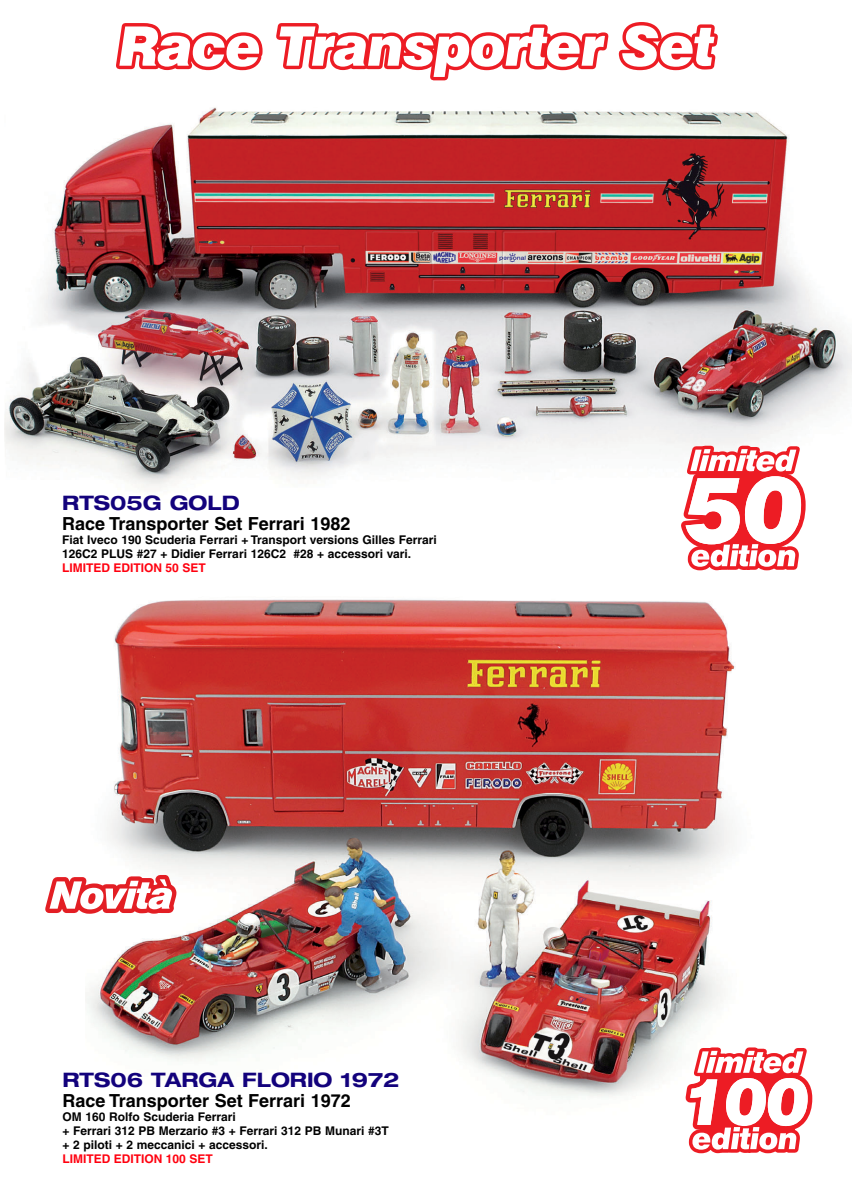
<style>
.page{position:relative;width:852px;height:1190px;background:#fff}
.page>*{position:absolute;margin:0;border:0;box-sizing:border-box;transform-origin:0 0}
.t1{font:700 expanded 20px "Helvetica Neue";color:#13027c}
.t2{font:700 18px "Helvetica";color:#000}
.t3{font:700 12px/14px "Helvetica";color:#000}
.t4{font:700 12px "Helvetica";color:#ff000f}
</style>
<div class="page">
<img style="left:4px;top:22px;width:848px;height:1132px">
<h1 class="t1" style="left:62px;top:496px;width:179px">RTS05G GOLD</h1>
<h2 class="t2" style="left:62px;top:517px;width:290px">Race Transporter Set Ferrari 1982</h2>
<p class="t3" style="left:62px;top:534px;width:376px">Fiat Iveco 190 Scuderia Ferrari + Transport versions Gilles Ferrari<br>126C2 PLUS #27 + Didier Ferrari 126C2 #28 + accessori vari.</p>
<p class="t4" style="left:62px;top:564px;width:145px">LIMITED EDITION 50 SET</p>
<h1 class="t1" style="left:63px;top:1072px;width:338px">RTS06 TARGA FLORIO 1972</h1>
<h2 class="t2" style="left:63px;top:1094px;width:290px">Race Transporter Set Ferrari 1972</h2>
<p class="t3" style="left:63px;top:1111px;width:328px">OM 160 Rolfo Scuderia Ferrari<br>+ Ferrari 312 PB Merzario #3 + Ferrari 312 PB Munari #3T + 2 piloti + 2 meccanici + accessori.</p>
<p class="t4" style="left:63px;top:1154px;width:152px">LIMITED EDITION 100 SET</p>
</div>
